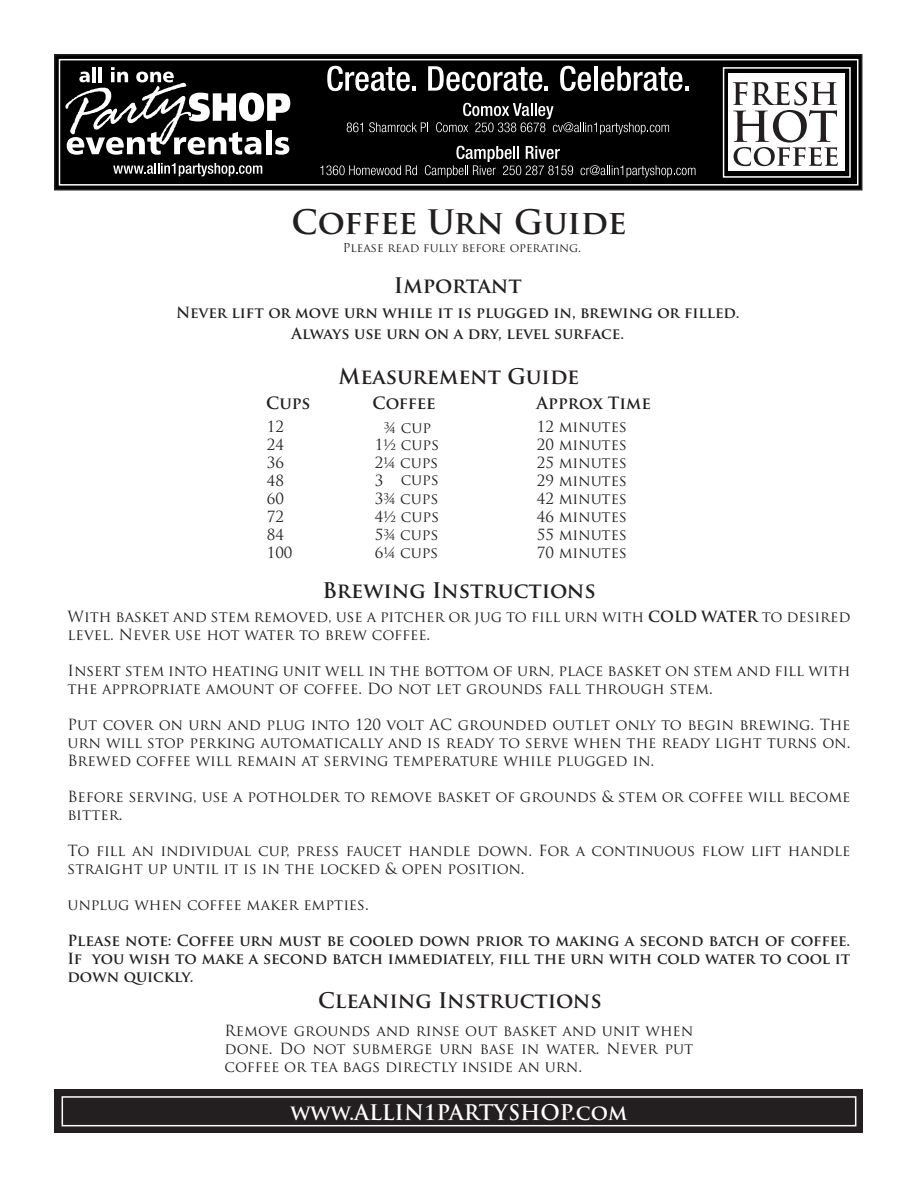
<style>
.page{position:relative;width:918px;height:1188px;background:#fff}
.page>*{position:absolute;margin:0;border:0;box-sizing:border-box;transform-origin:0 0}
.t1{font:700 32.85px "Trajan Pro";letter-spacing:-.02em;color:#231f20}
.t2{font:700 21px "Trajan Pro";color:#231f20}
.t3{font:700 21px "Trajan Pro";color:#fff}
.t4{font:700 16.5px "Trajan Pro";color:#231f20}
.t5{font:15px/18px "Trajan Pro";color:#231f20}
.t6{font:700 15px/18px "Trajan Pro";color:#231f20;text-align:justify}
.t7{font:12px "Trajan Pro";color:#231f20}
.s1{font-weight:700}
</style>
<div class="page">
<div style="left:55px;top:1089px;width:808px;height:44px;background:#231f20"></div>
<div style="left:62px;top:1096px;width:794px;height:30px;border:2px solid #fff"></div>
<div style="left:55px;top:55px;width:807px;height:135px;background:#000"></div>
<div style="left:54px;top:54px;width:808px;height:136px;border:2px solid #231f20"></div>
<div style="left:729px;top:74px;width:116px;height:97px;background:#fff"></div>
<svg style="left:65px;top:67px;width:225px;height:88px"></svg>
<div style="left:59px;top:59px;width:799px;height:127px;border:2px solid #fff"></div>
<div style="left:723px;top:67px;width:128px;height:111px;border:2px solid #fff"></div>
<svg style="left:327px;top:66px;width:89px;height:25px"></svg>
<svg style="left:428px;top:66px;width:120px;height:25px"></svg>
<svg style="left:560px;top:66px;width:31px;height:25px"></svg>
<hr style="left:594px;top:66px;width:4px;height:25px;background:#fff">
<svg style="left:601px;top:66px;width:87px;height:25px"></svg>
<svg style="left:113px;top:163px;width:149px;height:13px"></svg>
<svg style="left:320px;top:165px;width:97px;height:10px"></svg>
<svg style="left:425px;top:146px;width:148px;height:31px"></svg>
<svg style="left:581px;top:165px;width:115px;height:12px"></svg>
<svg style="left:347px;top:123px;width:16px;height:9px"></svg>
<svg style="left:369px;top:122px;width:59px;height:10px"></svg>
<svg style="left:436px;top:103px;width:233px;height:31px"></svg>
<svg style="left:733px;top:82px;width:105px;height:84px"></svg>
<p class="t1" style="left:292px;top:201px;width:337px">Coffee Urn Guide</p>
<p class="t7" style="left:343px;top:240px;width:240px">Please read fully before operating.</p>
<p class="t2" style="left:394px;top:273px;width:129px">Important</p>
<p class="t6" style="left:176px;top:304px;width:565px">Never lift or move urn while it is plugged in, brewing or filled.</p>
<p class="t6" style="left:292px;top:325px;width:334px">Always use urn on a dry, level surface.</p>
<p class="t2" style="left:339px;top:364px;width:242px">Measurement Guide</p>
<p class="t4" style="left:266px;top:393px;width:46px">Cups</p>
<p class="t4" style="left:372px;top:393px;width:65px">Coffee</p>
<p class="t4" style="left:537px;top:393px;width:116px">Approx Time</p>
<p class="t5" style="left:267px;top:417px;width:19px">12</p>
<p class="t5" style="left:537px;top:417px;width:92px">12 minutes</p>
<p class="t5" style="left:267px;top:435px;width:19px">24</p>
<p class="t5" style="left:375px;top:435px;width:66px">11/2 cups</p>
<p class="t5" style="left:537px;top:435px;width:92px">20 minutes</p>
<p class="t5" style="left:267px;top:453px;width:19px">36</p>
<p class="t5" style="left:375px;top:453px;width:65px">21/4 cups</p>
<p class="t5" style="left:537px;top:453px;width:92px">25 minutes</p>
<p class="t5" style="left:267px;top:471px;width:19px">48</p>
<p class="t5" style="left:375px;top:471px;width:10px">3</p>
<p class="t5" style="left:537px;top:471px;width:92px">29 minutes</p>
<p class="t5" style="left:267px;top:489px;width:19px">60</p>
<p class="t5" style="left:375px;top:489px;width:65px">33/4 cups</p>
<p class="t5" style="left:537px;top:489px;width:92px">42 minutes</p>
<p class="t5" style="left:267px;top:507px;width:19px">72</p>
<p class="t5" style="left:375px;top:507px;width:66px">41/2 cups</p>
<p class="t5" style="left:537px;top:507px;width:92px">46 minutes</p>
<p class="t5" style="left:267px;top:525px;width:19px">84</p>
<p class="t5" style="left:375px;top:525px;width:65px">53/4 cups</p>
<p class="t5" style="left:537px;top:525px;width:92px">55 minutes</p>
<p class="t5" style="left:267px;top:543px;width:27px">100</p>
<p class="t5" style="left:375px;top:543px;width:65px">61/4 cups</p>
<p class="t5" style="left:537px;top:543px;width:92px">70 minutes</p>
<p class="t5" style="left:384px;top:418px;width:49px">¾ cup</p>
<p class="t5" style="left:401px;top:471px;width:40px">cups</p>
<p class="t2" style="left:322px;top:578px;width:275px">Brewing Instructions</p>
<p class="t5" style="left:68px;top:607px;width:784px">With basket and stem removed, use a pitcher or jug to fill urn with <span class="s1">COLD WATER</span> to desired level. Never use hot water to brew coffee.</p>
<p class="t5" style="left:68px;top:661px;width:785px">Insert stem into heating unit well in the bottom of urn, place basket on stem and fill with the appropriate amount of coffee. Do not let grounds fall through stem.</p>
<p class="t5" style="left:68px;top:715px;width:785px;text-align:justify">Put cover on urn and plug into 120 volt AC grounded outlet only to begin brewing. The urn will stop perking automatically and is ready to serve when the ready light turns on.<br>Brewed coffee will remain at serving temperature while plugged in.</p>
<p class="t5" style="left:68px;top:787px;width:785px">Before serving, use a potholder to remove basket of grounds &amp; stem or coffee will become bitter.</p>
<p class="t5" style="left:68px;top:841px;width:785px">To fill an individual cup, press faucet handle down. For a continuous flow lift handle straight up until it is in the locked &amp; open position.</p>
<p class="t5" style="left:68px;top:895px;width:303px">unplug when coffee maker empties.</p>
<p class="t6" style="left:68px;top:932px;width:784px">Please note: Coffee urn must be cooled down prior to making a second batch of coffee.<br>If you wish to make a second batch immediately, fill the urn with cold water to cool it down quickly.</p>
<p class="t2" style="left:318px;top:988px;width:285px">Cleaning Instructions</p>
<p class="t5" style="left:225px;top:1022px;width:470px;text-align:justify">Remove grounds and rinse out basket and unit when done. Do not submerge urn base in water. Never put coffee or tea bags directly inside an urn.</p>
<p class="t3" style="left:291px;top:1099px;width:338px">www.ALLIN1PARTYSHOP.com</p>
</div>
